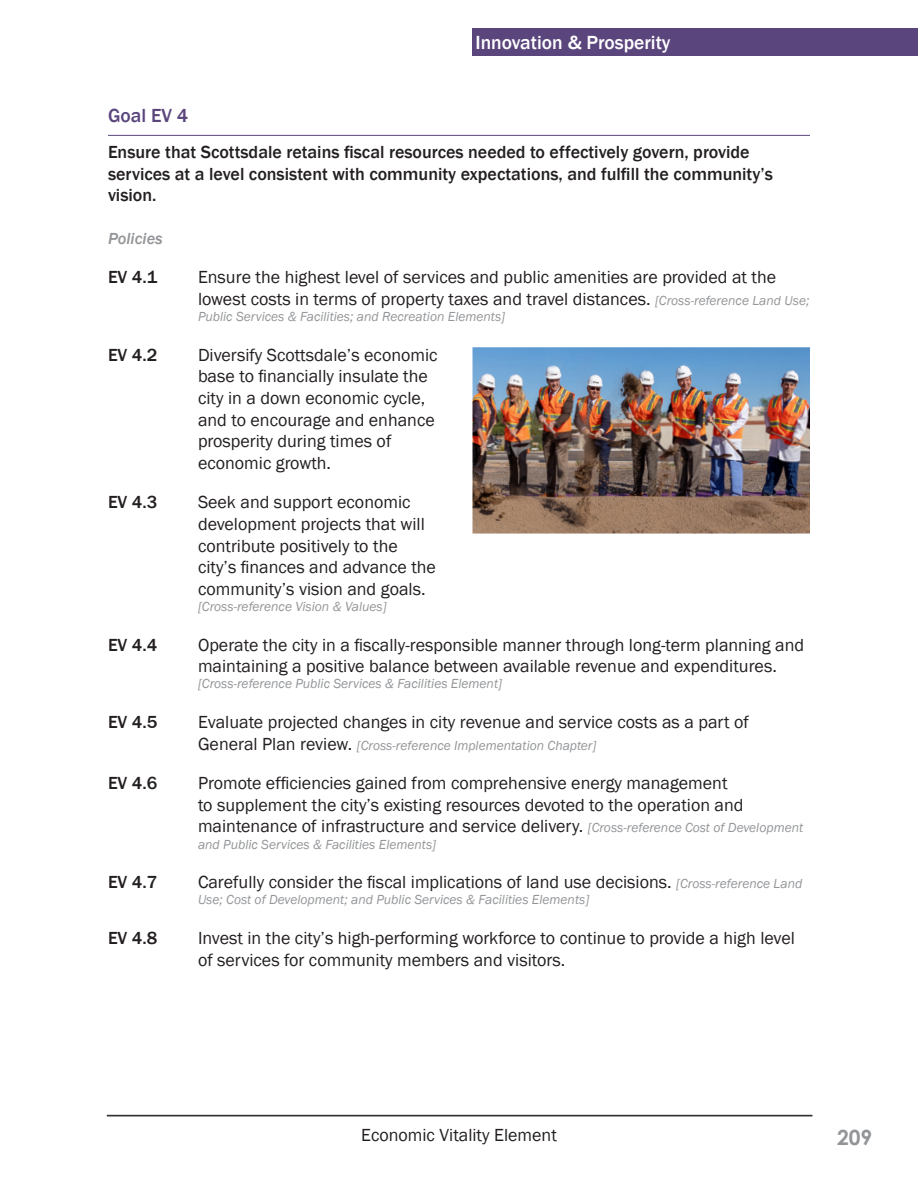
<style>
.page{position:relative;width:918px;height:1188px;background:#fff}
.page>*{position:absolute;margin:0;border:0;box-sizing:border-box;transform-origin:0 0}
.t1{font:700 21px "Century Gothic";color:#939598}
.t2{font:500 19.5px "Franklin Gothic";color:#fff}
.Goal_Title{font:500 19.5px "Franklin Gothic";color:#5a467d}
.Policy_Body{font:18px/21.6px "Franklin Gothic";color:#231f20}
.Goal_Text{font:500 18px/21.6px "Franklin Gothic";color:#231f20}
.Policy_Body-2{font:500 18px "Franklin Gothic";color:#231f20}
.Element_Name_Bottom{font:18px "Franklin Gothic";color:#231f20}
.Policies_Header{font:italic 500 16.5px "Franklin Gothic";color:#939598}
.Policy_Body-3{font:italic 13.5px "Franklin Gothic";color:#939598}
.s1{font-style:italic;font-size:13.5px;color:#939598}
.s2{font-style:normal;font-size:18px;color:#231f20}
</style>
<div class="page">
<div style="left:472px;top:28px;width:446px;height:28px;background:#5a467d"></div>
<hr style="left:108px;top:135px;width:702px;height:1px;background:#5a467d">
<img style="left:472px;top:347px;width:338px;height:187px">
<hr style="left:107px;top:1115px;width:705px;height:1px;background:#231f20">
<hr style="left:107px;top:1116px;width:705px;height:1px;background:#231f20">
<p class="t2" style="left:476px;top:30px;width:197px">Innovation &amp; Prosperity</p>
<p class="Goal_Title" style="left:108px;top:103px;width:82px">Goal EV 4</p>
<p class="Goal_Text" style="left:108px;top:142px;width:666px">Ensure that Scottsdale retains fiscal resources needed to effectively govern, provide services at a level consistent with community expectations, and fulfill the community’s vision.</p>
<p class="Policies_Header" style="left:108px;top:228px;width:56px">Policies</p>
<p class="Policy_Body-2" style="left:108px;top:266px;width:51px">EV 4.1</p>
<p class="Policy_Body" style="left:198px;top:267px;width:613px">Ensure the highest level of services and public amenities are provided at the lowest costs in terms of property taxes and travel distances. <span class="s1">[Cross-reference Land Use;</span></p>
<p class="Policy_Body-3" style="left:198px;top:308px;width:309px">Public Services &amp; Facilities; and Recreation Elements]</p>
<p class="Policy_Body-2" style="left:108px;top:344px;width:51px">EV 4.2</p>
<p class="Policy_Body" style="left:198px;top:344px;width:241px">Diversify Scottsdale’s economic base to financially insulate the city in a down economic cycle, and to encourage and enhance prosperity during times of economic growth.</p>
<p class="Policy_Body-2" style="left:108px;top:491px;width:51px">EV 4.3</p>
<p class="Policy_Body" style="left:198px;top:492px;width:239px">Seek and support economic development projects that will contribute positively to the city’s finances and advance the community’s vision and goals.</p>
<p class="Policy_Body-3" style="left:198px;top:598px;width:190px">[Cross-reference Vision &amp; Values]</p>
<p class="Policy_Body-2" style="left:108px;top:633px;width:51px">EV 4.4</p>
<p class="Policy_Body" style="left:198px;top:634px;width:608px">Operate the city in a fiscally-responsible manner through long-term planning and maintaining a positive balance between available revenue and expenditures.</p>
<p class="Policy_Body-3" style="left:198px;top:675px;width:306px">[Cross-reference Public Services &amp; Facilities Element]</p>
<p class="Policy_Body-2" style="left:108px;top:711px;width:51px">EV 4.5</p>
<p class="Policy_Body" style="left:198px;top:712px;width:552px">Evaluate projected changes in city revenue and service costs as a part of</p>
<p class="Policy_Body-3" style="left:198px;top:737px;width:400px"><span class="s2">General Plan review.</span> [Cross-reference Implementation Chapter]</p>
<p class="Policy_Body-2" style="left:108px;top:772px;width:51px">EV 4.6</p>
<p class="Policy_Body" style="left:198px;top:773px;width:607px">Promote efficiencies gained from comprehensive energy management<br>to supplement the city’s existing resources devoted to the operation and maintenance of infrastructure and service delivery. <span class="s1">[Cross-reference Cost of Development</span></p>
<p class="Policy_Body-3" style="left:198px;top:836px;width:240px">and Public Services &amp; Facilities Elements]</p>
<p class="Policy_Body-2" style="left:108px;top:871px;width:51px">EV 4.7</p>
<p class="Policy_Body" style="left:198px;top:872px;width:606px">Carefully consider the fiscal implications of land use decisions. <span class="s1">[Cross-reference Land</span></p>
<p class="Policy_Body-3" style="left:198px;top:891px;width:393px">Use; Cost of Development; and Public Services &amp; Facilities Elements]</p>
<p class="Policy_Body-2" style="left:108px;top:927px;width:51px">EV 4.8</p>
<p class="Policy_Body" style="left:198px;top:928px;width:598px">Invest in the city’s high-performing workforce to continue to provide a high level of services for community members and visitors.</p>
<p class="Element_Name_Bottom" style="left:361px;top:1123px;width:197px">Economic Vitality Element</p>
<p class="t1" style="left:837px;top:1122px;width:37px">209</p>
</div>
